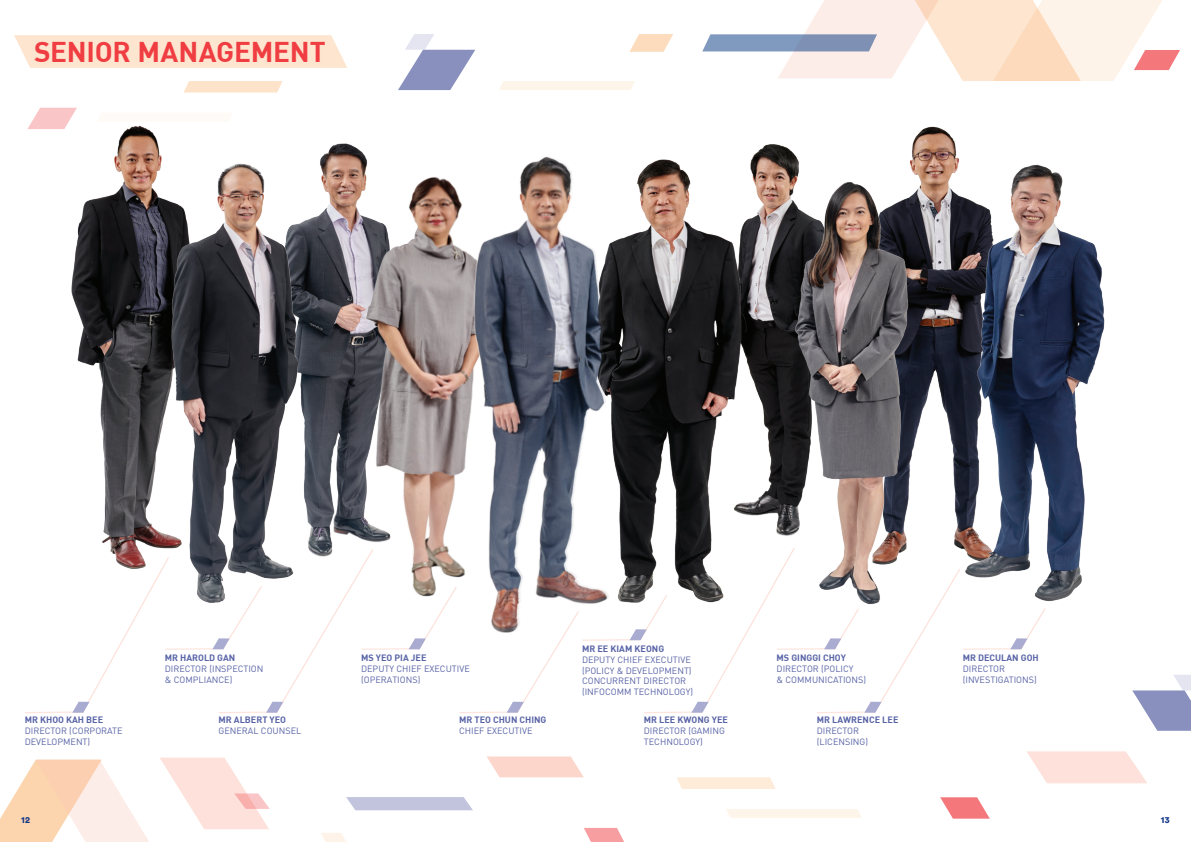
<style>
.page{position:relative;width:1191px;height:842px;background:#fff}
.page>*{position:absolute;margin:0;border:0;box-sizing:border-box;transform-origin:0 0}
.t1{font:700 28px "DIN";letter-spacing:-.005em;color:#f03d42}
.t2{font:9.1px/10.9px "DIN Pro";color:#5863a6}
.t3{font:700 9.1px/10.9px "DIN";color:#5863a6}
.t4{font:900 9px "Circular Std";color:#153889}
.s1{font-family:"DIN";font-weight:700}
.s2{font-family:"DIN Pro";font-weight:400}
</style>
<div class="page">
<svg style="left:0;top:758px;width:270px;height:84px"></svg>
<svg style="left:702px;top:0;width:478px;height:81px"></svg>
<svg style="left:940px;top:797px;width:49px;height:22px"></svg>
<svg style="left:726px;top:809px;width:136px;height:9px"></svg>
<svg style="left:677px;top:777px;width:98px;height:12px"></svg>
<svg style="left:629px;top:34px;width:44px;height:18px"></svg>
<svg style="left:499px;top:81px;width:136px;height:9px"></svg>
<svg style="left:321px;top:833px;width:25px;height:9px"></svg>
<svg style="left:487px;top:756px;width:97px;height:21px"></svg>
<svg style="left:584px;top:828px;width:40px;height:14px"></svg>
<svg style="left:1027px;top:751px;width:120px;height:32px"></svg>
<svg style="left:346px;top:797px;width:127px;height:13px"></svg>
<svg style="left:38px;top:108px;width:39px;height:4px"></svg>
<svg style="left:183px;top:81px;width:99px;height:12px"></svg>
<svg style="left:398px;top:34px;width:77px;height:56px"></svg>
<div style="left:14px;top:35px;width:333px;height:33px;background:#fde5cf"></div>
<svg style="left:25px;top:615px;width:1014px;height:98px"></svg>
<img style="left:695px;top:144px;width:99px;height:489px">
<img style="left:27px;top:112px;width:77px;height:431px">
<img style="left:913px;top:126px;width:42px;height:17px">
<img style="left:353px;top:146px;width:71px;height:451px">
<img style="left:912px;top:143px;width:193px;height:477px">
<img style="left:725px;top:148px;width:257px;height:480px">
<img style="left:104px;top:125px;width:249px;height:490px">
<img style="left:424px;top:157px;width:271px;height:486px">
<svg style="left:1132px;top:675px;width:59px;height:56px"></svg>
<p class="t1" style="left:34px;top:34px;width:293px">SENIOR MANAGEMENT</p>
<p class="t2" style="left:582px;top:643px;width:113px"><span class="s1">MR EE KIAM KEONG<br></span>DEPUTY CHIEF EXECUTIVE (POLICY &amp; DEVELOPMENT)<br>CONCURRENT DIRECTOR (INFOCOMM TECHNOLOGY)</p>
<p class="t2" style="left:165px;top:652px;width:100px"><span class="s1">MR HAROLD GAN<br></span>DIRECTOR (INSPECTION &amp; COMPLIANCE)</p>
<p class="t2" style="left:361px;top:652px;width:110px"><span class="s1">MS YEO PIA JEE<br></span>DEPUTY CHIEF EXECUTIVE (OPERATIONS)</p>
<p class="t2" style="left:776px;top:652px;width:91px"><span class="s1">MS GINGGI CHOY<br></span>DIRECTOR (POLICY<br>&amp; COMMUNICATIONS)</p>
<p class="t2" style="left:962px;top:652px;width:78px"><span class="s1">MR DECULAN GOH<br></span>DIRECTOR (INVESTIGATIONS)</p>
<p class="t2" style="left:25px;top:714px;width:99px"><span class="s1">MR KHOO KAH BEE<br></span>DIRECTOR (CORPORATE<br>DEVELOPMENT)</p>
<p class="t2" style="left:218px;top:714px;width:84px"><span class="s1">MR ALBERT YEO<br></span>GENERAL COUNSEL</p>
<p class="t3" style="left:459px;top:714px;width:89px">MR TEO CHUN CHING<br><span class="s2">CHIEF EXECUTIVE</span></p>
<p class="t2" style="left:644px;top:714px;width:86px"><span class="s1">MR LEE KWONG YEE<br></span>DIRECTOR (GAMING<br>TECHNOLOGY)</p>
<p class="t2" style="left:816px;top:714px;width:83px"><span class="s1">MR LAWRENCE LEE<br></span>DIRECTOR (LICENSING)</p>
<p class="t4" style="left:21px;top:814px;width:10px">12</p>
<p class="t4" style="left:1160px;top:814px;width:10px">13</p>
</div>
